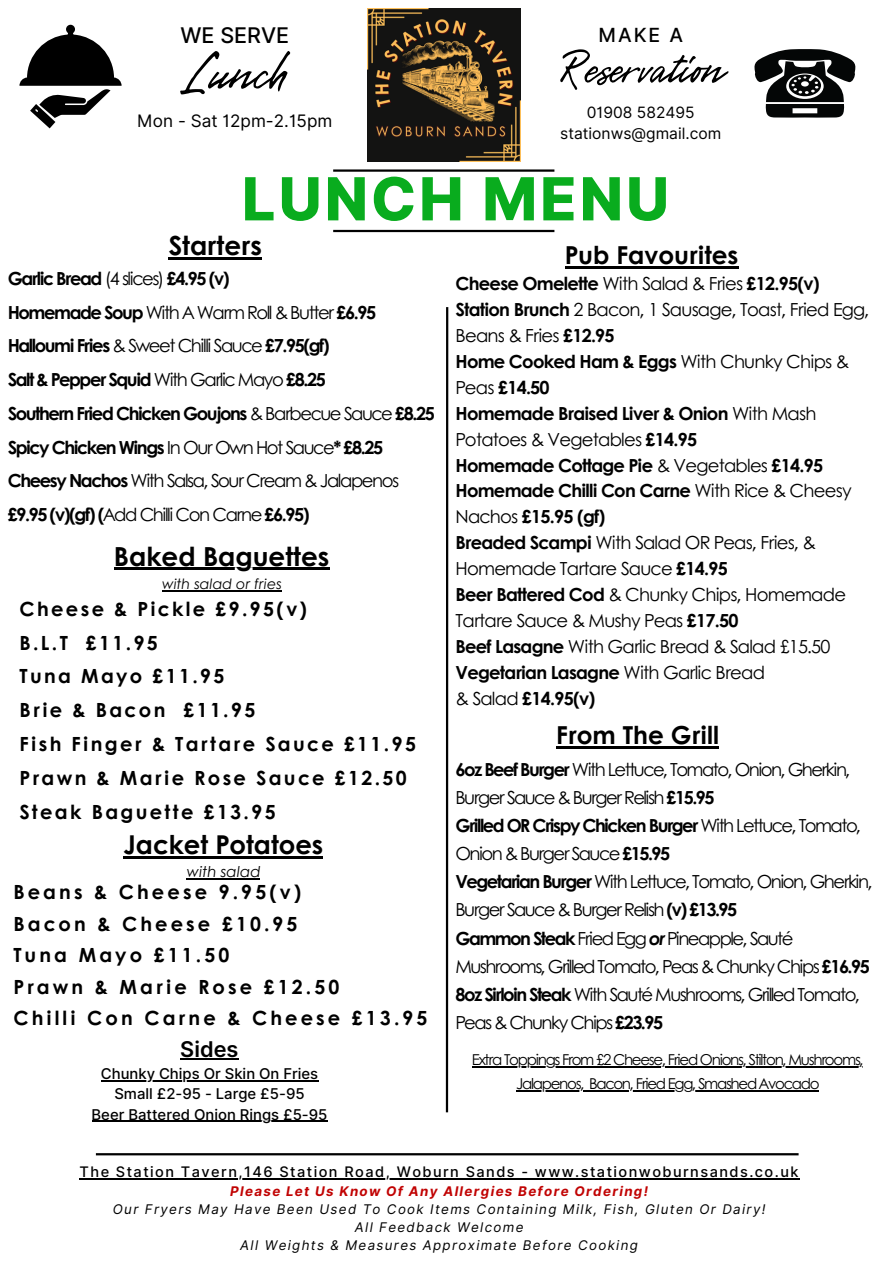
<style>
.page{position:relative;width:894px;height:1264px;background:#fff}
.page>*{position:absolute;margin:0;border:0;box-sizing:border-box;transform-origin:0 0}
.t1{font:60.15px "Gentlemens Script";color:#000}
.t2{font:800 59.4px "Inter";letter-spacing:.05em;color:#09ac1e}
.t3{font:54.6px "Gentlemens Script";color:#000}
.t4{font:700 26.25px "Century Gothic";color:#000}
.t5{font:700 25.95px "Century Gothic";color:#000}
.t6{font:700 24.75px "Century Gothic";color:#000}
.t7{font:500 21.6px "Inter";color:#000}
.t8{font:600 21.6px "Inter";color:#000}
.t9{font:700 19.5px/33.8px "Century Gothic";letter-spacing:.12em;color:#000}
.t10{font:700 19.5px/31.5px "Century Gothic";letter-spacing:.16em;color:#000}
.t11{font:500 19.5px "Inter";color:#000}
.t12{font:18px/28.2px "Century Gothic";letter-spacing:-.085em;color:#000}
.t13{font:700 18px/26px "Century Gothic";letter-spacing:-.04em;color:#000}
.t14{font:18px/26px "Century Gothic";letter-spacing:-.04em;color:#000}
.t15{font:700 18px "Century Gothic";letter-spacing:-.08em;color:#000}
.t16{font:17.25px "Inter";color:#000}
.t17{font:15.6px "Inter";color:#000}
.t18{font:15px "Century Gothic";letter-spacing:-.085em;color:#000}
.t19{font:italic 15px "Century Gothic";color:#000}
.t20{font:500 14.85px "Inter";color:#000}
.t21{font:500 14.55px "Inter";letter-spacing:.1em;color:#000}
.t22{font:italic 14.25px "Century Gothic";color:#000}
.t23{font:italic 13.35px "Inter";letter-spacing:.1em;color:#000}
.t24{font:italic 700 13.35px "Inter";letter-spacing:.1em;color:#c10303}
.s1{font-weight:400}
.s2{font-weight:700}
.s3{font-weight:700;font-style:italic}
</style>
<div class="page">
<hr style="left:333px;top:169px;width:221px;height:3px;background:#000">
<hr style="left:333px;top:230px;width:221px;height:2px;background:#000">
<hr style="left:96px;top:1153px;width:702px;height:2px;background:#000">
<hr style="left:445px;top:307px;width:3px;height:805px;background:#000">
<img style="left:367px;top:8px;width:153px;height:153px">
<hr style="left:180px;top:1057px;width:58px;height:2px;background:#000">
<hr style="left:101px;top:1080px;width:217px;height:1px;background:#000">
<hr style="left:91px;top:1120px;width:236px;height:1px;background:#000">
<svg style="left:19px;top:25px;width:103px;height:103px"></svg>
<svg style="left:754px;top:49px;width:102px;height:69px"></svg>
<hr style="left:168px;top:258px;width:94px;height:2px;background:#000">
<hr style="left:114px;top:568px;width:215px;height:2px;background:#000">
<hr style="left:162px;top:590px;width:119px;height:1px;background:#000">
<hr style="left:123px;top:856px;width:200px;height:3px;background:#000">
<hr style="left:186px;top:878px;width:74px;height:1px;background:#000">
<hr style="left:564px;top:266px;width:174px;height:2px;background:#000">
<hr style="left:472px;top:1066px;width:390px;height:1px;background:#000">
<hr style="left:516px;top:1090px;width:67px;height:1px;background:#000">
<hr style="left:589px;top:1090px;width:229px;height:1px;background:#000">
<hr style="left:556px;top:746px;width:162px;height:2px;background:#000">
<hr style="left:80px;top:1178px;width:719px;height:1px;background:#000">
<h2 class="t7" style="left:180px;top:22px;width:110px">WE SERVE</h2>
<p class="t1" style="left:182px;top:35px;width:106px">Lunch</p>
<p class="t16" style="left:137px;top:111px;width:197px">Mon - Sat 12pm-2.15pm</p>
<p class="t11" style="left:598px;top:23px;width:86px">MAKE A</p>
<p class="t3" style="left:557px;top:34px;width:168px">Reservation</p>
<p class="t17" style="left:586px;top:103px;width:109px">01908 582495</p>
<h1 class="t17" style="left:560px;top:124px;width:162px">stationws@gmail.com</h1>
<p class="t2" style="left:242px;top:163px;width:428px">LUNCH MENU</p>
<p class="t4" style="left:168px;top:226px;width:95px">Starters</p>
<h3 class="t15" style="left:8px;top:264px;width:223px">Garlic Bread <span class="s1">(4 slices)</span> £4.95 (v)</h3>
<p class="t12" style="left:8px;top:297px;width:370px"><span class="s2">Homemade Soup</span> With A Warm Roll &amp; Butter <span class="s2">£6.95</span></p>
<p class="t15" style="left:8px;top:332px;width:323px">Halloumi Fries <span class="s1">&amp; Sweet Chilli Sauce</span> £7.95(gf)</p>
<p class="t15" style="left:8px;top:366px;width:319px">Salt &amp; Pepper Squid <span class="s1">With Garlic Mayo</span> £8.25</p>
<p class="t15" style="left:8px;top:399px;width:428px">Southern Fried Chicken Goujons <span class="s1">&amp; Barbecue Sauce</span> £8.25</p>
<p class="t15" style="left:8px;top:433px;width:377px">Spicy Chicken Wings <span class="s1">In Our Own Hot Sauce</span>* £8.25</p>
<p class="t12" style="left:8px;top:463px;width:393px;line-height:33.8px"><span class="s2">Cheesy Nachos</span> With Salsa, Sour Cream &amp; Jalapenos <span class="s2">£9.95 (v)(gf) (</span>Add Chilli Con Carne <span class="s2">£6.95)</span></p>
<h3 class="t4" style="left:114px;top:536px;width:217px">Baked Baguettes</h3>
<p class="t22" style="left:162px;top:573px;width:121px">with salad or fries</p>
<p class="t9" style="left:19px;top:591px;width:398px">Cheese &amp; Pickle £9.95(v)<br>B.L.T £11.95<br>Tuna Mayo £11.95<br>Brie &amp; Bacon £11.95<br>Fish Finger &amp; Tartare Sauce £11.95<br>Prawn &amp; Marie Rose Sauce £12.50<br>Steak Baguette £13.95</p>
<p class="t5" style="left:123px;top:825px;width:201px">Jacket Potatoes</p>
<p class="t19" style="left:186px;top:860px;width:75px">with salad</p>
<p class="t10" style="left:13px;top:875px;width:415px">Beans &amp; Cheese 9.95(v)<br>Bacon &amp; Cheese £10.95<br>Tuna Mayo £11.50<br>Prawn &amp; Marie Rose £12.50<br>Chilli Con Carne &amp; Cheese £13.95</p>
<h5 class="t8" style="left:180px;top:1035px;width:60px">Sides</h5>
<h2 class="t20" style="left:101px;top:1064px;width:219px">Chunky Chips Or Skin On Fries</h2>
<p class="t20" style="left:114px;top:1085px;width:192px">Small £2-95 - Large £5-95</p>
<p class="t20" style="left:91px;top:1105px;width:237px">Beer Battered Onion Rings £5-95</p>
<h6 class="t6" style="left:564px;top:236px;width:175px">Pub Favourites</h6>
<p class="t13" style="left:455px;top:270px;width:365px">Cheese Omelette <span class="s1">With Salad &amp; Fries</span> £12.95(v)</p>
<p class="t14" style="left:455px;top:296px;width:415px"><span class="s2">Station Brunch</span> 2 Bacon, 1 Sausage, Toast, Fried Egg,</p>
<p class="t14" style="left:455px;top:322px;width:161px">Beans &amp; Fries <span class="s2">£12.95</span></p>
<p class="t13" style="left:455px;top:347px;width:395px">Home Cooked Ham &amp; Eggs <span class="s1">With Chunky Chips &amp;<br>Peas</span> £14.50</p>
<p class="t13" style="left:455px;top:399px;width:362px">Homemade Braised Liver &amp; Onion <span class="s1">With Mash<br>Potatoes &amp; Vegetables</span> £14.95</p>
<p class="t13" style="left:455px;top:451px;width:369px">Homemade Cottage Pie <span class="s1">&amp; Vegetables</span> £14.95</p>
<p class="t13" style="left:455px;top:477px;width:397px">Homemade Chilli Con Carne <span class="s1">With Rice &amp; Cheesy<br>Nachos</span> £15.95 (gf)</p>
<p class="t14" style="left:455px;top:529px;width:362px"><span class="s2">Breaded Scampi</span> With Salad OR Peas, Fries, &amp;<br>Homemade Tartare Sauce <span class="s2">£14.95</span></p>
<p class="t14" style="left:455px;top:580px;width:392px"><span class="s2">Beer Battered Cod</span> &amp; Chunky Chips, Homemade<br>Tartare Sauce &amp; Mushy Peas <span class="s2">£17.50</span></p>
<p class="t14" style="left:455px;top:632px;width:376px"><span class="s2">Beef Lasagne</span> With Garlic Bread &amp; Salad £15.50</p>
<p class="t13" style="left:455px;top:658px;width:311px">Vegetarian Lasagne <span class="s1">With Garlic Bread</span></p>
<p class="t13" style="left:455px;top:684px;width:141px"><span class="s1">&amp; Salad</span> £14.95(v)</p>
<h6 class="t6" style="left:556px;top:716px;width:164px">From The Grill</h6>
<h3 class="t12" style="left:455px;top:754px;width:396px"><span class="s2">6oz Beef Burger</span> With Lettuce, Tomato, Onion, Gherkin,<br>Burger Sauce &amp; Burger Relish <span class="s2">£15.95</span></h3>
<p class="t12" style="left:455px;top:810px;width:407px"><span class="s2">Grilled OR Crispy Chicken Burger</span> With Lettuce, Tomato,<br>Onion &amp; Burger Sauce <span class="s2">£15.95</span></p>
<p class="t12" style="left:455px;top:866px;width:418px"><span class="s2">Vegetarian Burger</span> With Lettuce, Tomato, Onion, Gherkin,<br>Burger Sauce &amp; Burger Relish <span class="s2">(v) £13.95</span></p>
<p class="t12" style="left:455px;top:923px;width:415px"><span class="s2">Gammon Steak</span> Fried Egg <span class="s3">or</span> Pineapple, Sauté<br>Mushrooms, Griled Tomato, Peas &amp; Chunky Chips <span class="s2">£16.95</span></p>
<p class="t12" style="left:455px;top:979px;width:406px"><span class="s2">8oz Sirloin Steak</span> With Sauté Mushrooms, Griled Tomato,<br>Peas &amp; Chunky Chips <span class="s2">£23.95</span></p>
<p class="t18" style="left:472px;top:1048px;width:393px">Extra Toppings From £2 Cheese, Fried Onions, Stilton, Mushrooms,</p>
<p class="t18" style="left:516px;top:1072px;width:305px">Jalapenos, Bacon, Fried Egg, Smashed Avocado</p>
<h6 class="t21" style="left:80px;top:1163px;width:720px">The Station Tavern,146 Station Road, Woburn Sands - www.stationwoburnsands.co.uk</h6>
<p class="t24" style="left:230px;top:1183px;width:419px">Please Let Us Know Of Any Allergies Before Ordering!</p>
<p class="t23" style="left:113px;top:1201px;width:654px">Our Fryers May Have Been Used To Cook Items Containing Milk, Fish, Gluten Or Dairy!</p>
<p class="t23" style="left:355px;top:1218px;width:170px">All Feedback Welcome</p>
<p class="t23" style="left:240px;top:1236px;width:399px">All Weights &amp; Measures Approximate Before Cooking</p>
</div>
